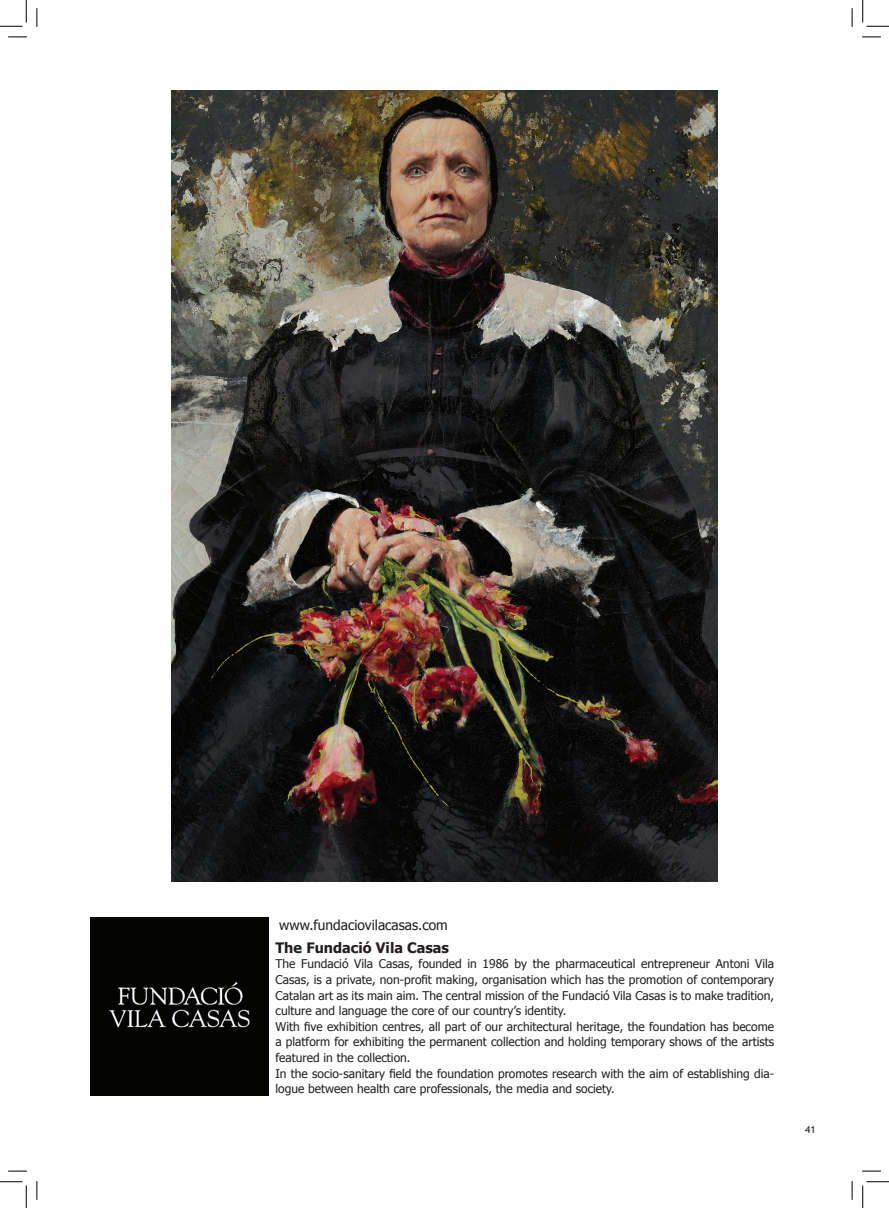
<style>
.page{position:relative;width:889px;height:1208px;background:#fff}
.page>*{position:absolute;margin:0;border:0;box-sizing:border-box;transform-origin:0 0}
.t1{font:700 14.38px "Tahoma";color:#231f20}
.t2{font:13.75px "Tahoma";color:#231f20}
.t3{font:12px/15.6px "Tahoma";color:#231f20;text-align:justify}
.t4{font:10px "Trebuchet MS";color:#231f20}
</style>
<div class="page">
<img style="left:172px;top:90px;width:545px;height:791px">
<div style="left:90px;top:917px;width:178px;height:178px;background:#040503"></div>
<svg style="left:8px;top:36px;width:19px;height:2px"></svg>
<svg style="left:862px;top:36px;width:19px;height:2px"></svg>
<svg style="left:8px;top:1170px;width:19px;height:2px"></svg>
<svg style="left:862px;top:1170px;width:19px;height:2px"></svg>
<svg style="left:36px;top:8px;width:2px;height:19px"></svg>
<svg style="left:36px;top:1181px;width:2px;height:18px"></svg>
<svg style="left:851px;top:8px;width:2px;height:19px"></svg>
<svg style="left:851px;top:1181px;width:2px;height:18px"></svg>
<svg style="left:0;top:0;width:27px;height:27px"></svg>
<svg style="left:0;top:1181px;width:27px;height:27px"></svg>
<svg style="left:862px;top:0;width:27px;height:27px"></svg>
<svg style="left:862px;top:1181px;width:27px;height:27px"></svg>
<p class="t2" style="left:279px;top:916px;width:170px">www.fundaciovilacasas.com</p>
<p class="t1" style="left:275px;top:937px;width:175px">The Fundació Vila Casas</p>
<p class="t3" style="left:275px;top:955px;width:500px">The Fundació Vila Casas, founded in 1986 by the pharmaceutical entrepreneur Antoni Vila Casas, is a private, non-profit making, organisation which has the promotion of contemporary Catalan art as its main aim. The central mission of the Fundació Vila Casas is to make tradition, culture and language the core of our country’s identity.</p>
<p class="t3" style="left:275px;top:1018px;width:500px">With five exhibition centres, all part of our architectural heritage, the foundation has become a platform for exhibiting the permanent collection and holding temporary shows of the artists featured in the collection.</p>
<p class="t3" style="left:275px;top:1065px;width:500px">In the socio-sanitary field the foundation promotes research with the aim of establishing dia&shy;logue between health care professionals, the media and society.</p>
<p class="t4" style="left:805px;top:1123px;width:12px">41</p>
</div>
